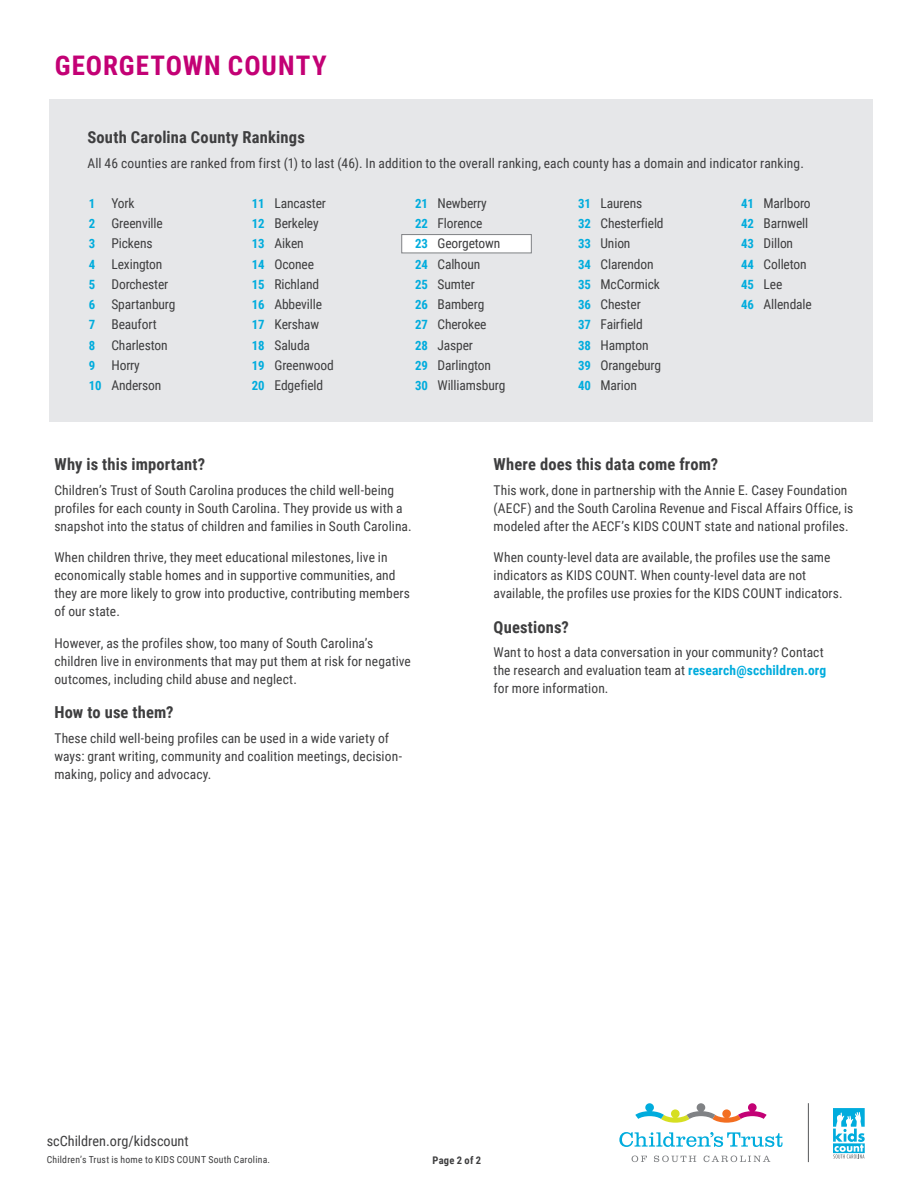
<style>
.page{position:relative;width:918px;height:1188px;background:#fff}
.page>*{position:absolute;margin:0;border:0;box-sizing:border-box;transform-origin:0 0}
.County_title_back{font:700 27px "Roboto Condensed";letter-spacing:.04em;color:#c30175}
.t1{font:700 16.5px "Roboto Condensed";letter-spacing:.01em;color:#3e3e3f}
.URL{font:14.25px "Roboto Condensed";color:#3e3e3f}
.Back_Body_Copy{font:13.5px/18px "Roboto Condensed";letter-spacing:.005em;color:#3e3e3f}
.t2{font:700 10.5px "Roboto Condensed";letter-spacing:.02em;color:#3e3e3f}
.URL-2{font:9.75px "Roboto Condensed";letter-spacing:.025em;color:#3e3e3f}
.s1{font-weight:700;font-size:12.75px;color:#00acdd}
.s2{font-weight:700;color:#00acdd}
</style>
<div class="page">
<div style="left:49px;top:99px;width:823px;height:323px;background:#e6e7e9"></div>
<div style="left:402px;top:234px;width:130px;height:19px;background:#fff;border:1px solid #808285"></div>
<hr style="left:808px;top:1103px;width:1px;height:59px;background:#57585a">
<svg style="left:635px;top:1103px;width:132px;height:20px"></svg>
<svg style="left:632px;top:1156px;width:15px;height:6px"></svg>
<svg style="left:654px;top:1156px;width:42px;height:6px"></svg>
<svg style="left:703px;top:1156px;width:67px;height:6px"></svg>
<svg style="left:619px;top:1132px;width:164px;height:15px"></svg>
<svg style="left:833px;top:1108px;width:32px;height:51px"></svg>
<p class="County_title_back" style="left:55px;top:46px;width:273px">GEORGETOWN COUNTY</p>
<h2 class="t1" style="left:87px;top:126px;width:219px">South Carolina County Rankings</h2>
<p class="Back_Body_Copy" style="left:87px;top:154px;width:718px">All 46 counties are ranked from first (1) to last (46). In addition to the overall ranking, each county has a domain and indicator ranking.</p>
<p class="Back_Body_Copy" style="left:89px;top:193px;width:47px"><span class="s1">1</span> York</p>
<p class="Back_Body_Copy" style="left:89px;top:214px;width:75px"><span class="s1">2</span> Greenville</p>
<p class="Back_Body_Copy" style="left:89px;top:234px;width:65px"><span class="s1">3</span> Pickens</p>
<p class="Back_Body_Copy" style="left:89px;top:254px;width:75px"><span class="s1">4</span> Lexington</p>
<p class="Back_Body_Copy" style="left:89px;top:274px;width:81px"><span class="s1">5</span> Dorchester</p>
<p class="Back_Body_Copy" style="left:89px;top:295px;width:88px"><span class="s1">6</span> Spartanburg</p>
<p class="Back_Body_Copy" style="left:89px;top:315px;width:69px"><span class="s1">7</span> Beaufort</p>
<p class="Back_Body_Copy" style="left:89px;top:335px;width:80px"><span class="s1">8</span> Charleston</p>
<p class="Back_Body_Copy" style="left:89px;top:355px;width:52px"><span class="s1">9</span> Horry</p>
<p class="Back_Body_Copy" style="left:89px;top:376px;width:74px"><span class="s1">10</span> Anderson</p>
<p class="Back_Body_Copy" style="left:415px;top:193px;width:73px"><span class="s1">21</span> Newberry</p>
<p class="Back_Body_Copy" style="left:415px;top:214px;width:69px"><span class="s1">22</span> Florence</p>
<p class="Back_Body_Copy" style="left:415px;top:234px;width:87px"><span class="s1">23</span> Georgetown</p>
<p class="Back_Body_Copy" style="left:415px;top:254px;width:67px"><span class="s1">24</span> Calhoun</p>
<p class="Back_Body_Copy" style="left:415px;top:274px;width:61px"><span class="s1">25</span> Sumter</p>
<p class="Back_Body_Copy" style="left:415px;top:295px;width:71px"><span class="s1">26</span> Bamberg</p>
<p class="Back_Body_Copy" style="left:415px;top:315px;width:73px"><span class="s1">27</span> Cherokee</p>
<p class="Back_Body_Copy" style="left:415px;top:335px;width:60px"><span class="s1">28</span> Jasper</p>
<p class="Back_Body_Copy" style="left:415px;top:355px;width:78px"><span class="s1">29</span> Darlington</p>
<p class="Back_Body_Copy" style="left:415px;top:376px;width:92px"><span class="s1">30</span> Williamsburg</p>
<p class="Back_Body_Copy" style="left:741px;top:193px;width:71px"><span class="s1">41</span> Marlboro</p>
<p class="Back_Body_Copy" style="left:741px;top:214px;width:69px"><span class="s1">42</span> Barnwell</p>
<p class="Back_Body_Copy" style="left:741px;top:234px;width:54px"><span class="s1">43</span> Dillon</p>
<p class="Back_Body_Copy" style="left:741px;top:254px;width:67px"><span class="s1">44</span> Colleton</p>
<p class="Back_Body_Copy" style="left:741px;top:274px;width:43px"><span class="s1">45</span> Lee</p>
<p class="Back_Body_Copy" style="left:741px;top:295px;width:72px"><span class="s1">46</span> Allendale</p>
<p class="Back_Body_Copy" style="left:252px;top:193px;width:76px"><span class="s1">11</span> Lancaster</p>
<p class="Back_Body_Copy" style="left:252px;top:214px;width:68px"><span class="s1">12</span> Berkeley</p>
<p class="Back_Body_Copy" style="left:252px;top:234px;width:53px"><span class="s1">13</span> Aiken</p>
<p class="Back_Body_Copy" style="left:252px;top:254px;width:64px"><span class="s1">14</span> Oconee</p>
<p class="Back_Body_Copy" style="left:252px;top:274px;width:69px"><span class="s1">15</span> Richland</p>
<p class="Back_Body_Copy" style="left:252px;top:295px;width:72px"><span class="s1">16</span> Abbeville</p>
<p class="Back_Body_Copy" style="left:252px;top:315px;width:69px"><span class="s1">17</span> Kershaw</p>
<p class="Back_Body_Copy" style="left:252px;top:335px;width:60px"><span class="s1">18</span> Saluda</p>
<p class="Back_Body_Copy" style="left:252px;top:355px;width:83px"><span class="s1">19</span> Greenwood</p>
<p class="Back_Body_Copy" style="left:252px;top:376px;width:73px"><span class="s1">20</span> Edgefield</p>
<p class="Back_Body_Copy" style="left:578px;top:193px;width:66px"><span class="s1">31</span> Laurens</p>
<p class="Back_Body_Copy" style="left:578px;top:214px;width:87px"><span class="s1">32</span> Chesterfield</p>
<p class="Back_Body_Copy" style="left:578px;top:234px;width:54px"><span class="s1">33</span> Union</p>
<p class="Back_Body_Copy" style="left:578px;top:254px;width:77px"><span class="s1">34</span> Clarendon</p>
<p class="Back_Body_Copy" style="left:578px;top:274px;width:83px"><span class="s1">35</span> McCormick</p>
<p class="Back_Body_Copy" style="left:578px;top:295px;width:64px"><span class="s1">36</span> Chester</p>
<p class="Back_Body_Copy" style="left:578px;top:315px;width:66px"><span class="s1">37</span> Fairfield</p>
<p class="Back_Body_Copy" style="left:578px;top:335px;width:72px"><span class="s1">38</span> Hampton</p>
<p class="Back_Body_Copy" style="left:578px;top:355px;width:85px"><span class="s1">39</span> Orangeburg</p>
<p class="Back_Body_Copy" style="left:578px;top:376px;width:60px"><span class="s1">40</span> Marion</p>
<h2 class="t1" style="left:54px;top:452px;width:152px">Why is this important?</h2>
<p class="Back_Body_Copy" style="left:54px;top:480px;width:359px">Children’s Trust of South Carolina produces the child well-being profiles for each county in South Carolina. They provide us with a snapshot into the status of children and families in South Carolina.</p>
<p class="Back_Body_Copy" style="left:54px;top:548px;width:357px">When children thrive, they meet educational milestones, live in economically stable homes and in supportive communities, and they are more likely to grow into productive, contributing members of our state.</p>
<p class="Back_Body_Copy" style="left:54px;top:633px;width:358px">However, as the profiles show, too many of South Carolina’s children live in environments that may put them at risk for negative outcomes, including child abuse and neglect.</p>
<h2 class="t1" style="left:54px;top:701px;width:121px">How to use them?</h2>
<p class="Back_Body_Copy" style="left:54px;top:729px;width:349px">These child well-being profiles can be used in a wide variety of ways: grant writing, community and coalition meetings, decision&shy;making, policy and advocacy.</p>
<h2 class="t1" style="left:494px;top:452px;width:226px">Where does this data come from?</h2>
<p class="Back_Body_Copy" style="left:494px;top:480px;width:361px">This work, done in partnership with the Annie E. Casey Foundation (AECF) and the South Carolina Revenue and Fiscal Affairs Office, is modeled after the AECF’s KIDS COUNT state and national profiles.</p>
<p class="Back_Body_Copy" style="left:494px;top:548px;width:350px">When county-level data are available, the profiles use the same indicators as KIDS COUNT. When county-level data are not available, the profiles use proxies for the KIDS COUNT indicators.</p>
<h2 class="t1" style="left:494px;top:615px;width:77px">Questions?</h2>
<p class="Back_Body_Copy" style="left:494px;top:643px;width:334px">Want to host a data conversation in your community? Contact the research and evaluation team at <span class="s2">research@scchildren.org </span>for more information.</p>
<p class="URL" style="left:47px;top:1131px;width:144px">scChildren.org/kidscount</p>
<p class="URL-2" style="left:47px;top:1153px;width:225px">Children’s Trust is home to KIDS COUNT South Carolina.</p>
<p class="t2" style="left:433px;top:1153px;width:50px">Page 2 of 2</p>
</div>
